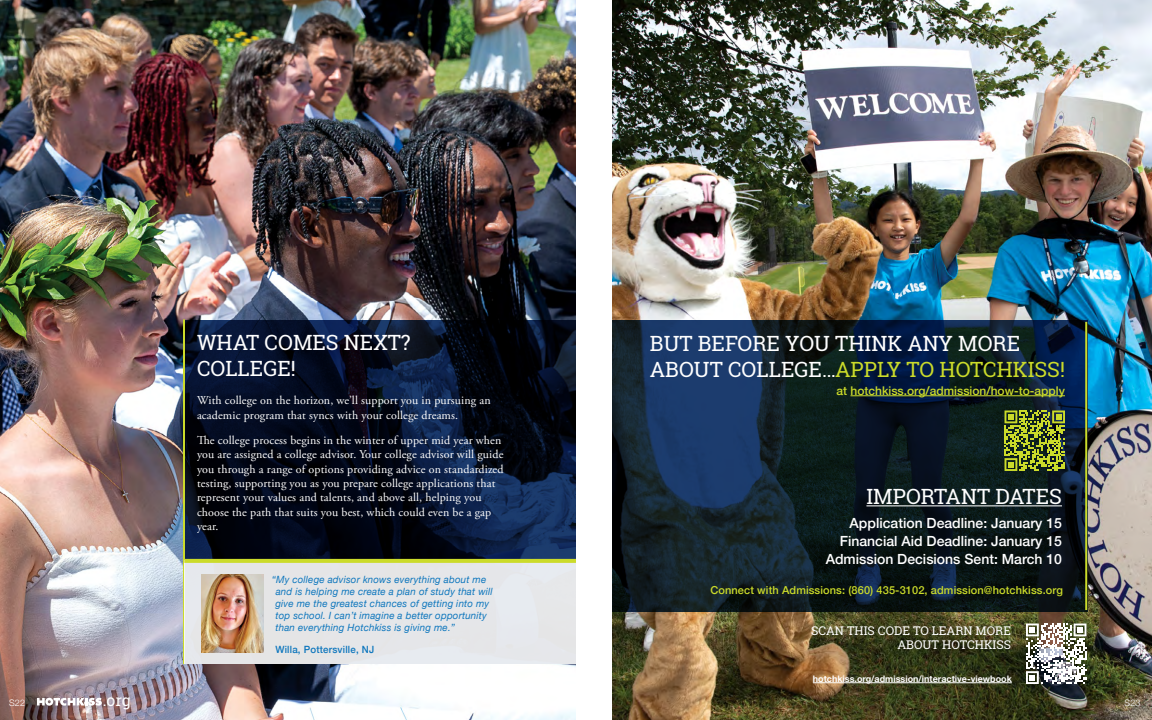
<style>
.page{position:relative;width:1152px;height:720px;background:#fff}
.page>*{position:absolute;margin:0;border:0;box-sizing:border-box;transform-origin:0 0}
.t1{font:21px/25.2px "Roboto Slab";color:#fff}
.t2{font:16px "Roboto Slab";color:#fff}
.t3{font:500 14px/18px "Helvetica Neue";color:#fff;text-align:right}
.t4{font:12px/14.4px "Adobe Garamond Pro";letter-spacing:.01em;color:#fff}
.t5{font:500 12px "Helvetica Neue";color:#cbdb2a}
.t6{font:12px/14.4px "Roboto Slab";color:#fff;text-align:right}
.t7{font:500 11px "Helvetica Neue";letter-spacing:.01em;color:#cbdb2a}
.t8{font:italic 10px/12px "Helvetica Neue";letter-spacing:.02em;color:#0d76bd}
.t9{font:500 10px "Helvetica Neue";letter-spacing:.02em;color:#0d76bd}
.t10{font:700 9px "Helvetica Neue";color:#fff}
.t11{font:300 9px "Helvetica Neue";letter-spacing:.02em;color:#fff}
.s1{color:#cbdb2a}
</style>
<div class="page">
<img style="left:0;top:0;width:576px;height:720px">
<svg style="left:185px;top:320px;width:391px;height:239px;background:#060f25"></svg>
<hr style="left:183px;top:319px;width:2px;height:345px;background:#cbdb2a">
<div style="left:184px;top:561px;width:392px;height:103px;background:#e5e6e9"></div>
<img style="left:202px;top:574px;width:61px;height:79px">
<svg style="left:184px;top:559px;width:392px;height:4px;background:#cbdb2f"></svg>
<svg style="left:37px;top:698px;width:65px;height:8px"></svg>
<img style="left:612px;top:0;width:540px;height:720px">
<svg style="left:612px;top:320px;width:475px;height:291px;background:#0e202e"></svg>
<svg style="left:1005px;top:410px;width:60px;height:61px;background:#738326"></svg>
<hr style="left:1085px;top:322px;width:2px;height:288px;background:#cbdb2a">
<hr style="left:866px;top:505px;width:196px;height:1px;background:#fff">
<hr style="left:850px;top:395px;width:215px;height:1px;background:#cbdb2a">
<hr style="left:813px;top:683px;width:199px;height:1px;background:#fff">
<svg style="left:1026px;top:624px;width:60px;height:60px"></svg>
<p class="t11" style="left:9px;top:696px;width:18px">S22</p>
<h2 class="t2" style="left:103px;top:689px;width:29px">.org</h2>
<h1 class="t1" style="left:197px;top:330px;width:215px">WHAT COMES NEXT?<br>COLLEGE!</h1>
<p class="t4" style="left:197px;top:394px;width:295px">With college on the horizon, we’ll support you in pursuing an academic program that syncs with your college dreams.</p>
<p class="t4" style="left:197px;top:433px;width:308px">The college process begins in the winter of upper mid year when you are assigned a college advisor. Your college advisor will guide you through a range of options providing advice on standardized testing, supporting you as you prepare college applications that represent your values and talents, and above all, helping you choose the path that suits you best, which could even be a gap year.</p>
<p class="t8" style="left:276px;top:574px;width:219px;text-indent:-4px">“My college advisor knows everything about me and is helping me create a plan of study that will give me the greatest chances of getting into my top school. I can’t imagine a better opportunity than everything Hotchkiss is giving me.”</p>
<p class="t9" style="left:275px;top:641px;width:100px">Willa, Pottersville, NJ</p>
<h1 class="t1" style="left:650px;top:331px;width:417px;line-height:25.6px">BUT BEFORE YOU THINK ANY MORE<br>ABOUT COLLEGE…<span class="s1">APPLY TO HOTCHKISS!</span></h1>
<p class="t5" style="left:836px;top:381px;width:230px">at hotchkiss.org/admission/how-to-apply</p>
<h1 class="t1" style="left:866px;top:484px;width:197px">IMPORTANT DATES</h1>
<p class="t3" style="left:826px;top:513px;width:238px">Application Deadline: January 15<br>Financial Aid Deadline: January 15<br>Admission Decisions Sent: March 10</p>
<p class="t7" style="left:710px;top:581px;width:354px">Connect with Admissions: (860) 435-3102, admission@hotchkiss.org</p>
<p class="t6" style="left:811px;top:623px;width:201px">SCAN THIS CODE TO LEARN MORE<br>ABOUT HOTCHKISS</p>
<p class="t10" style="left:813px;top:672px;width:201px">hotchkiss.org/admission/interactive-viewbook</p>
<p class="t11" style="left:1125px;top:695px;width:18px">S23</p>
</div>
